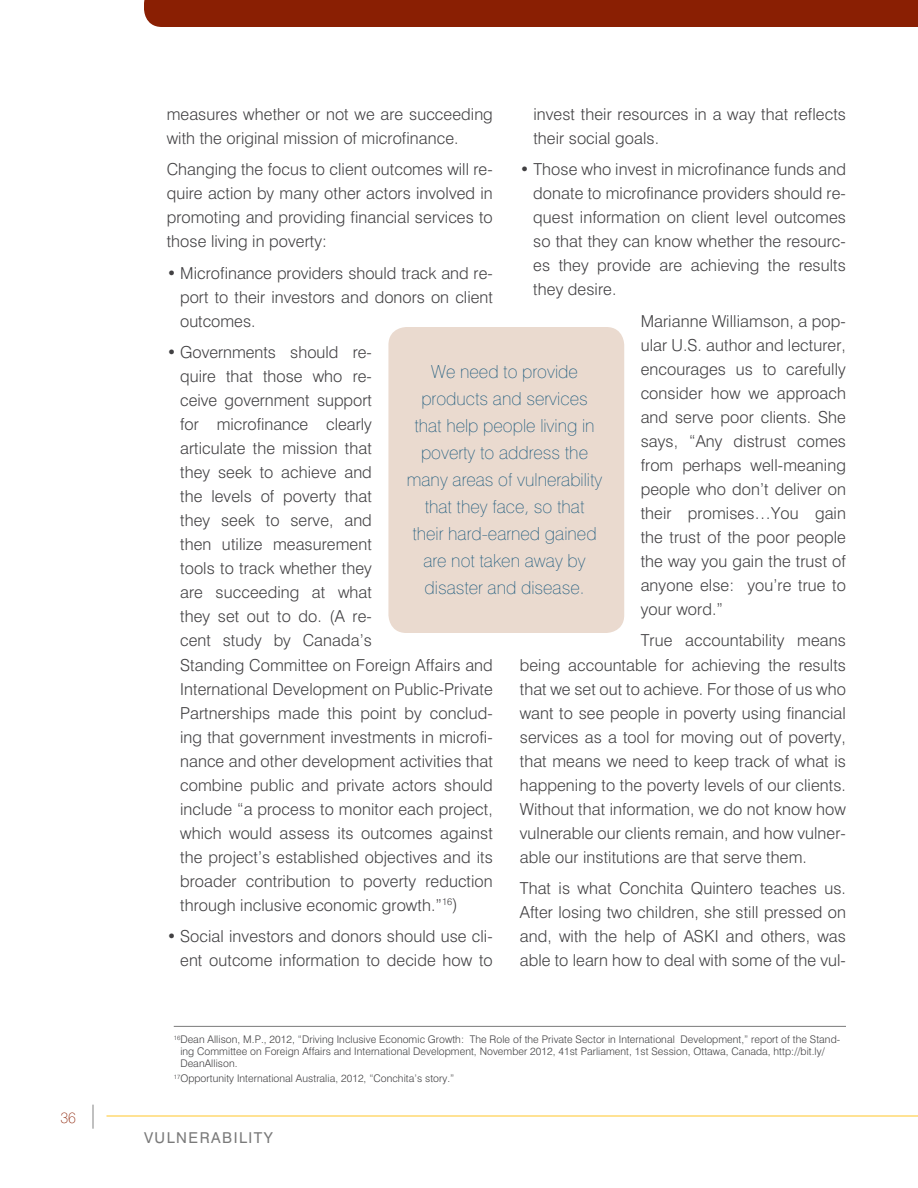
<style>
.page{position:relative;width:918px;height:1188px;background:#fff}
.page>*{position:absolute;margin:0;border:0;box-sizing:border-box;transform-origin:0 0}
.t1{font:100 18px/27px "Swiss";color:#1c5a7d;text-align:center}
.t2{font:300 16.5px/24px "Swiss";letter-spacing:.005em;color:#414042;text-align:justify}
.t3{font:15px "Swiss";letter-spacing:.1em;color:#7a7a7a}
.t4{font:100 15px "Swiss";color:#8a1f03}
.t5{font:300 10.5px/12px "Swiss";letter-spacing:.005em;color:#414042}
.s1{font-size:24px;color:#7a7a7a}
</style>
<div class="page">
<div style="left:144px;top:0;width:774px;height:27px;background:#8a1f03"></div>
<hr style="left:106px;top:1116px;width:812px;height:1px;background:#ffc628">
<hr style="left:174px;top:1026px;width:672px;height:1px;background:#7a7a7a">
<div style="left:388px;top:327px;width:236px;height:306px;background:#eadacf;border-radius:18px"></div>
<p class="t4" style="left:60px;top:1108px;width:40px">36 <span class="s1">|</span></p>
<p class="t2" style="left:533px;top:102px;width:314px">invest their resources in a way that reflects their social goals.</p>
<p class="t2" style="left:533px;top:157px;width:314px;text-indent:-13px">• Those who invest in microfinance funds and donate to microfinance providers should re&shy;quest information on client level outcomes so that they can know whether the resourc&shy;es they provide are achieving the results they desire.</p>
<p class="t2" style="left:641px;top:309px;width:207px">Marianne Williamson, a pop&shy;ular U.S. author and lecturer, encourages us to carefully consider how we approach and serve poor clients. She says, “Any distrust comes from perhaps well-meaning people who don’t deliver on their promises…You gain the trust of the poor people the way you gain the trust of anyone else: you’re true to your word.”</p>
<p class="t2" style="left:520px;top:628px;width:328px;text-indent:121px">True accountability means being accountable for achieving the results that we set out to achieve. For those of us who want to see people in poverty using financial services as a tool for moving out of poverty, that means we need to keep track of what is happening to the poverty levels of our clients.<br>Without that information, we do not know how vulnerable our clients remain, and how vulner&shy;able our institutions are that serve them.</p>
<p class="t2" style="left:520px;top:876px;width:328px">That is what Conchita Quintero teaches us.<br>After losing two children, she still pressed on and, with the help of ASKI and others, was able to learn how to deal with some of the vul-</p>
<p class="t2" style="left:167px;top:102px;width:328px">measures whether or not we are succeeding with the original mission of microfinance.</p>
<p class="t2" style="left:167px;top:157px;width:328px">Changing the focus to client outcomes will re&shy;quire action by many other actors involved in promoting and providing financial services to those living in poverty:</p>
<p class="t2" style="left:180px;top:261px;width:314px;text-indent:-13px">• Microfinance providers should track and re&shy;port to their investors and donors on client outcomes.</p>
<p class="t2" style="left:180px;top:340px;width:314px;text-align:left;text-indent:-13px">• Governments should re-<br>quire that those who re-<br>ceive government support<br>for microfinance clearly<br>articulate the mission that<br>they seek to achieve and<br>the levels of poverty that<br>they seek to serve, and<br>then utilize measurement<br>tools to track whether they<br>are succeeding at what<br>they set out to do. (A re-<br>cent study by Canada’s<br>Standing Committee on Foreign Affairs and International Development on Public-Private Partnerships made this point by conclud&shy;ing that government investments in microfi&shy;nance and other development activities that combine public and private actors should include “a process to monitor each project, which would assess its outcomes against the project’s established objectives and its broader contribution to poverty reduction through inclusive economic growth.”<sup>16</sup>)</p>
<p class="t2" style="left:167px;top:924px;width:328px;text-align:right">• Social investors and donors should use cli&shy;ent outcome information to decide how to</p>
<p class="t1" style="left:407px;top:358px;width:197px">We need to provide products and services that help people living in poverty to address the many areas of vulnerability that they face, so that<br>their hard-earned gained are not taken away by disaster and disease.</p>
<p class="t5" style="left:180px;top:1033px;width:661px;text-indent:-7px"><sup>16</sup>Dean Allison, M.P., 2012, “Driving Inclusive Economic Growth: The Role of the Private Sector in International Development,” report of the Stand&shy;ing Committee on Foreign Affairs and International Development, November 2012, 41st Parliament, 1st Session, Ottawa, Canada, http://bit.ly/<br>DeanAllison.</p>
<p class="t5" style="left:174px;top:1072px;width:282px"><sup>17</sup>Opportunity International Australia, 2012, “Conchita’s story.”</p>
<p class="t3" style="left:144px;top:1129px;width:131px">VULNERABILITY</p>
</div>
